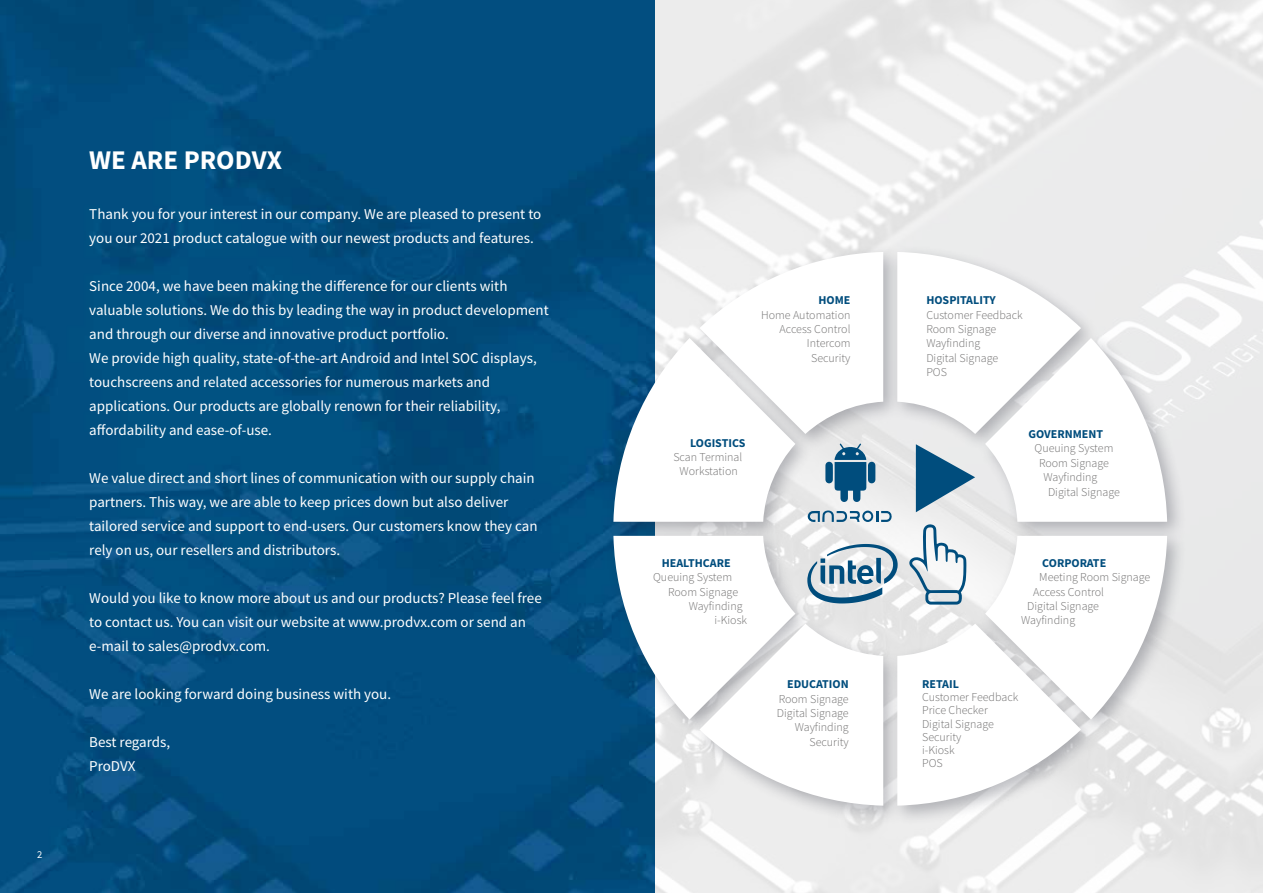
<style>
.page{position:relative;width:1263px;height:893px;background:#fff}
.page>*{position:absolute;margin:0;border:0;box-sizing:border-box;transform-origin:0 0}
.t1{font:700 27px "Source Sans Pro";color:#fff}
.t2{font:15px "Source Sans Pro";color:#fff}
.t3{font:300 12px/14.4px "Source Sans Pro";color:#706f6f;text-align:right}
.t4{font:700 12px "Source Sans Pro";color:#004d7d}
.t5{font:10.5px "Source Sans Pro";color:#fff}
</style>
<div class="page">
<img style="left:0;top:0;width:655px;height:893px">
<div style="left:606px;top:244px;width:581px;height:581px;background:#232635;opacity:.3"></div>
<svg style="left:613px;top:252px;width:554px;height:554px"></svg>
<p class="t5" style="left:37px;top:848px;width:7px">2</p>
<h1 class="t1" style="left:89px;top:142px;width:194px">WE ARE PRODVX</h1>
<p class="t2" style="left:89px;top:204px;width:454px">Thank you for your interest in our company. We are pleased to present to</p>
<p class="t2" style="left:89px;top:228px;width:446px">you our 2021 product catalogue with our newest products and features.</p>
<p class="t2" style="left:89px;top:276px;width:420px">Since 2004, we have been making the difference for our clients with</p>
<p class="t2" style="left:89px;top:300px;width:461px">valuable solutions. We do this by leading the way in product development</p>
<p class="t2" style="left:89px;top:324px;width:361px">and through our diverse and innovative product portfolio.</p>
<p class="t2" style="left:89px;top:348px;width:449px">We provide high quality, state-of-the-art Android and Intel SOC displays,</p>
<p class="t2" style="left:89px;top:372px;width:402px">touchscreens and related accessories for numerous markets and</p>
<p class="t2" style="left:89px;top:396px;width:413px">applications. Our products are globally renown for their reliability,</p>
<p class="t2" style="left:89px;top:420px;width:184px">affordability and ease-of-use.</p>
<p class="t2" style="left:89px;top:468px;width:447px">We value direct and short lines of communication with our supply chain</p>
<p class="t2" style="left:89px;top:492px;width:421px">partners. This way, we are able to keep prices down but also deliver</p>
<p class="t2" style="left:89px;top:516px;width:450px">tailored service and support to end-users. Our customers know they can</p>
<p class="t2" style="left:89px;top:540px;width:252px">rely on us, our resellers and distributors.</p>
<p class="t2" style="left:89px;top:588px;width:454px">Would you like to know more about us and our products? Please feel free</p>
<p class="t2" style="left:89px;top:612px;width:438px">to contact us. You can visit our website at www.prodvx.com or send an</p>
<p class="t2" style="left:89px;top:636px;width:182px">e-mail to sales@prodvx.com.</p>
<p class="t2" style="left:89px;top:684px;width:303px">We are looking forward doing business with you.</p>
<p class="t2" style="left:89px;top:732px;width:82px">Best regards,</p>
<p class="t2" style="left:89px;top:756px;width:48px">ProDVX</p>
<p class="t4" style="left:818px;top:292px;width:34px">HOME</p>
<p class="t3" style="left:761px;top:307px;width:91px">Home Automation<br>Access Control<br>Intercom<br>Security</p>
<p class="t4" style="left:690px;top:434px;width:57px">LOGISTICS</p>
<p class="t3" style="left:673px;top:450px;width:70px;text-align:center">Scan Terminal<br>Workstation</p>
<p class="t4" style="left:662px;top:555px;width:70px">HEALTHCARE</p>
<p class="t3" style="left:653px;top:570px;width:80px">Queuing System</p>
<p class="t3" style="left:668px;top:584px;width:72px">Room Signage</p>
<p class="t3" style="left:689px;top:599px;width:55px">Wayfinding</p>
<p class="t3" style="left:714px;top:613px;width:34px">i-Kiosk</p>
<p class="t4" style="left:787px;top:676px;width:63px">EDUCATION</p>
<p class="t3" style="left:777px;top:691px;width:73px">Room Signage<br>Digital Signage<br>Wayfinding<br>Security</p>
<p class="t4" style="left:926px;top:292px;width:71px">HOSPITALITY</p>
<p class="t3" style="left:926px;top:307px;width:98px;text-align:left">Customer Feedback<br>Room Signage<br>Wayfinding<br>Digital Signage<br>POS</p>
<p class="t4" style="left:1028px;top:426px;width:76px">GOVERNMENT</p>
<p class="t3" style="left:1034px;top:441px;width:80px">Queuing System</p>
<p class="t3" style="left:1039px;top:456px;width:72px">Room Signage</p>
<p class="t3" style="left:1043px;top:470px;width:55px">Wayfinding</p>
<p class="t3" style="left:1048px;top:484px;width:73px">Digital Signage</p>
<p class="t4" style="left:1042px;top:555px;width:65px">CORPORATE</p>
<p class="t3" style="left:1039px;top:570px;width:113px">Meeting Room Signage</p>
<p class="t3" style="left:1033px;top:584px;width:72px">Access Control</p>
<p class="t3" style="left:1027px;top:599px;width:73px">Digital Signage</p>
<p class="t3" style="left:1021px;top:613px;width:55px">Wayfinding</p>
<p class="t4" style="left:922px;top:676px;width:38px">RETAIL</p>
<p class="t3" style="left:922px;top:691px;width:98px;line-height:13px;text-align:left">Customer Feedback<br>Price Checker<br>Digital Signage<br>Security<br>i-Kiosk<br>POS</p>
</div>
